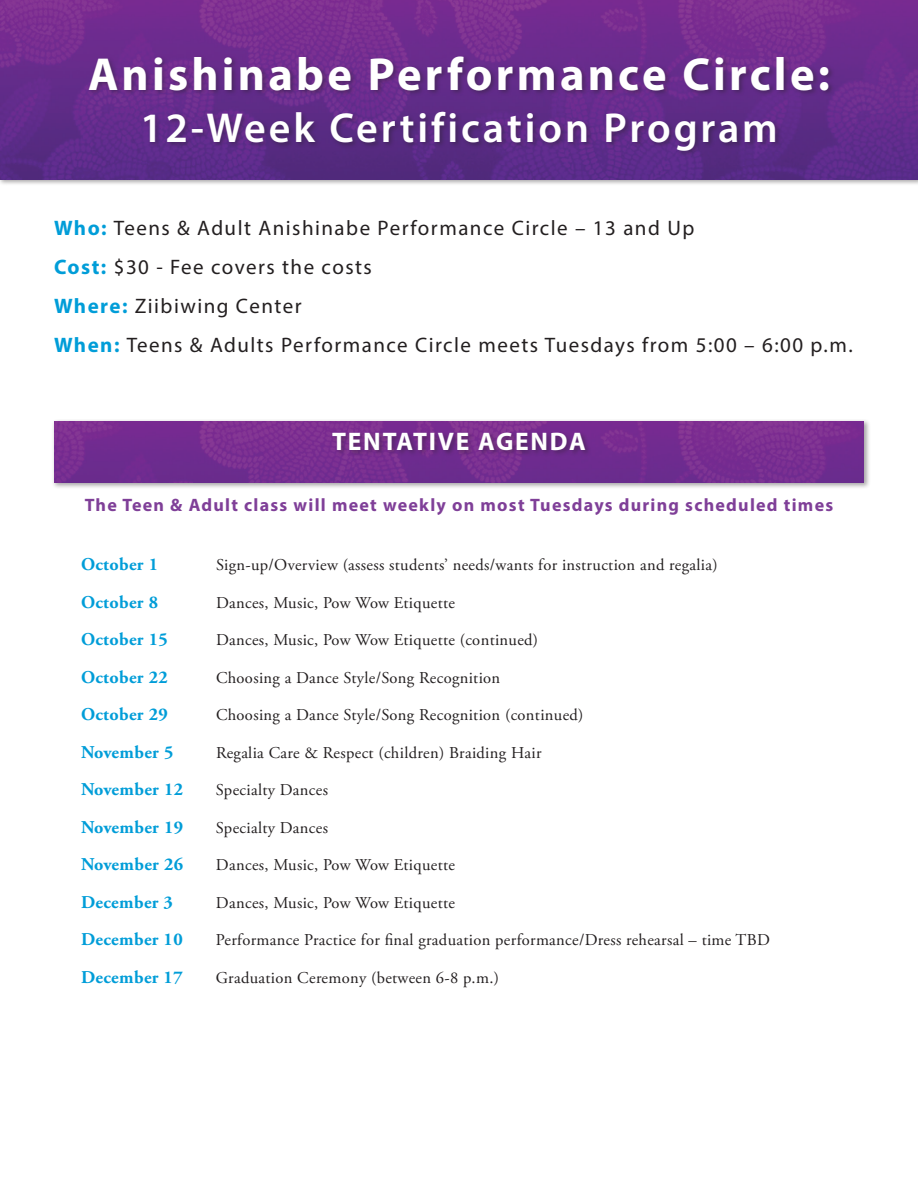
<style>
.page{position:relative;width:918px;height:1188px;background:#fff}
.page>*{position:absolute;margin:0;border:0;box-sizing:border-box;transform-origin:0 0}
.t1{font:700 46.5px "Myriad Pro";letter-spacing:.07em;color:#fff}
.t2{font:600 42px "Myriad Pro";letter-spacing:.07em;color:#fff}
.t3{font:700 25.5px "Myriad Pro";letter-spacing:.07em;color:#fff}
.t4{font:21px "Myriad Pro";letter-spacing:.07em;color:#231f20}
.t5{font:700 18px "Adobe Garamond Pro";letter-spacing:.02em;color:#009dd8}
.t6{font:700 18px "Myriad Pro";letter-spacing:.07em;color:#7f3f98}
.t7{font:16.5px "Adobe Garamond Pro";letter-spacing:.02em;color:#231f20}
.s1{font-weight:700;color:#009dd8}
</style>
<div class="page">
<div style="left:0;top:0;width:918px;height:186px;background:#231f20;opacity:.4"></div>
<img style="left:0;top:0;width:918px;height:179px">
<div style="left:51px;top:419px;width:820px;height:70px;background:#231f20;opacity:.4"></div>
<img style="left:54px;top:421px;width:810px;height:62px">
<div style="left:86px;top:54px;width:749px;height:103px;background:#231f20;opacity:.4"></div>
<div style="left:330px;top:431px;width:262px;height:27px;background:#231f20;opacity:.4"></div>
<p class="t1" style="left:88px;top:44px;width:743px">Anishinabe Performance Circle:</p>
<p class="t2" style="left:140px;top:101px;width:639px">12-Week Certification Program</p>
<p class="t4" style="left:54px;top:215px;width:642px"><span class="s1">Who:</span> Teens &amp; Adult Anishinabe Performance Circle – 13 and Up</p>
<p class="t4" style="left:54px;top:254px;width:319px"><span class="s1">Cost:</span> $30 - Fee covers the costs</p>
<p class="t4" style="left:54px;top:293px;width:249px"><span class="s1">Where:</span> Ziibiwing Center</p>
<p class="t4" style="left:54px;top:332px;width:800px"><span class="s1">When:</span> Teens &amp; Adults Performance Circle meets Tuesdays from 5:00 – 6:00 p.m.</p>
<p class="t3" style="left:332px;top:425px;width:255px">TENTATIVE AGENDA</p>
<p class="t6" style="left:85px;top:494px;width:750px">The Teen &amp; Adult class will meet weekly on most Tuesdays during scheduled times</p>
<p class="t5" style="left:81px;top:554px;width:79px">October 1</p>
<p class="t7" style="left:216px;top:555px;width:503px">Sign-up/Overview (assess students’ needs/wants for instruction and regalia)</p>
<p class="t5" style="left:81px;top:592px;width:79px">October 8</p>
<p class="t7" style="left:216px;top:593px;width:241px">Dances, Music, Pow Wow Etiquette</p>
<p class="t5" style="left:81px;top:629px;width:88px">October 15</p>
<p class="t7" style="left:216px;top:630px;width:324px">Dances, Music, Pow Wow Etiquette (continued)</p>
<p class="t5" style="left:81px;top:667px;width:88px">October 22</p>
<p class="t7" style="left:216px;top:668px;width:286px">Choosing a Dance Style/Song Recognition</p>
<p class="t5" style="left:81px;top:704px;width:88px">October 29</p>
<p class="t7" style="left:216px;top:705px;width:369px">Choosing a Dance Style/Song Recognition (continued)</p>
<p class="t5" style="left:81px;top:742px;width:94px">November 5</p>
<p class="t7" style="left:216px;top:743px;width:327px">Regalia Care &amp; Respect (children) Braiding Hair</p>
<p class="t5" style="left:81px;top:779px;width:104px">November 12</p>
<p class="t7" style="left:216px;top:780px;width:114px">Specialty Dances</p>
<p class="t5" style="left:81px;top:817px;width:104px">November 19</p>
<p class="t7" style="left:216px;top:818px;width:114px">Specialty Dances</p>
<p class="t5" style="left:81px;top:854px;width:104px">November 26</p>
<p class="t7" style="left:216px;top:855px;width:241px">Dances, Music, Pow Wow Etiquette</p>
<p class="t5" style="left:81px;top:892px;width:94px">December 3</p>
<p class="t7" style="left:216px;top:893px;width:241px">Dances, Music, Pow Wow Etiquette</p>
<p class="t5" style="left:81px;top:929px;width:103px">December 10</p>
<p class="t7" style="left:216px;top:930px;width:555px">Performance Practice for final graduation performance/Dress rehearsal – time TBD</p>
<p class="t5" style="left:81px;top:967px;width:103px">December 17</p>
<p class="t7" style="left:216px;top:968px;width:285px">Graduation Ceremony (between 6-8 p.m.)</p>
</div>
